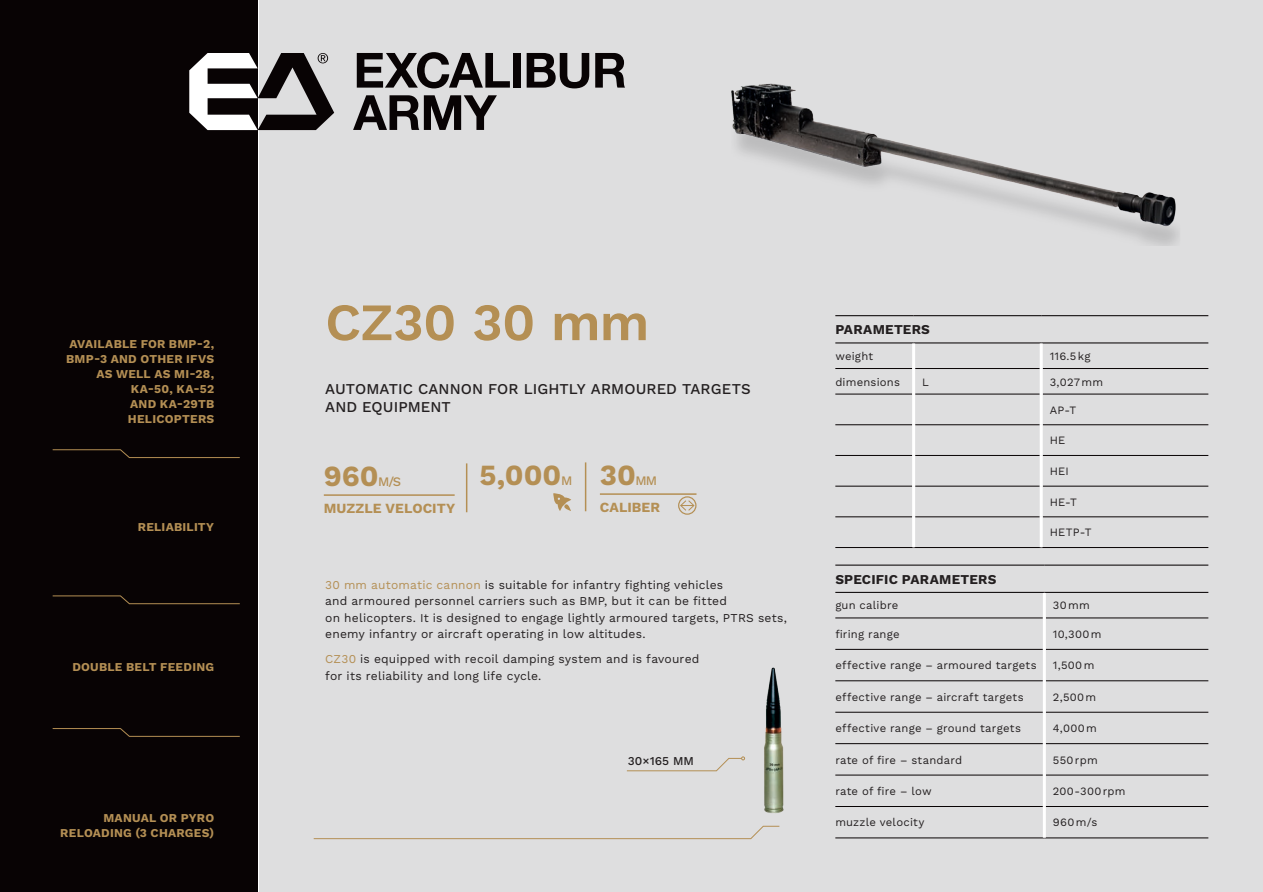
<style>
.page{position:relative;width:1263px;height:892px;background:#fff}
.page>*{position:absolute;margin:0;border:0;box-sizing:border-box;transform-origin:0 0}
.t1{font:600 52.5px "Work Sans";letter-spacing:-.015em;color:#b48f54}
.t2{font:700 29.25px "Work Sans";color:#b48f54}
.t3{font:500 15px/18px "Work Sans";letter-spacing:.005em;color:#231f20}
.t4{font:700 13.95px "Work Sans";letter-spacing:.005em;color:#b48f54}
.t5{font:700 13.5px "Work Sans";letter-spacing:.015em;color:#231f20}
.t6{font:500 13.05px "Work Sans";color:#b48f54}
.t7{font:12px/16.5px "Work Sans";letter-spacing:.015em;color:#231f20}
.t8{font:700 12px/15px "Work Sans";letter-spacing:.02em;color:#b48f54;text-align:right}
.t9{font:500 12px "Work Sans";color:#231f20}
.t10{font:11.25px "Work Sans";letter-spacing:.025em;color:#231f20}
.s1{color:#b48f54}
</style>
<div class="page">
<div style="left:259px;top:0;width:1004px;height:892px;background:#dededf"></div>
<div style="left:0;top:0;width:258px;height:892px;background:#080304"></div>
<svg style="left:313px;top:825px;width:467px;height:14px"></svg>
<svg style="left:1046px;top:617px;width:162px;height:221px"></svg>
<hr style="left:835px;top:565px;width:209px;height:1px;background:#080304">
<hr style="left:1044px;top:565px;width:164px;height:1px;background:#080304">
<hr style="left:835px;top:592px;width:209px;height:1px;background:#080304">
<hr style="left:1044px;top:592px;width:164px;height:1px;background:#080304">
<hr style="left:835px;top:618px;width:208px;height:1px;background:#080304">
<hr style="left:1046px;top:618px;width:162px;height:1px;background:#080304">
<hr style="left:835px;top:649px;width:208px;height:1px;background:#080304">
<hr style="left:1046px;top:649px;width:162px;height:1px;background:#080304">
<hr style="left:835px;top:680px;width:208px;height:1px;background:#080304">
<hr style="left:1046px;top:680px;width:162px;height:1px;background:#080304">
<hr style="left:835px;top:712px;width:208px;height:1px;background:#080304">
<hr style="left:1046px;top:712px;width:162px;height:1px;background:#080304">
<hr style="left:835px;top:743px;width:208px;height:1px;background:#080304">
<hr style="left:1046px;top:743px;width:162px;height:1px;background:#080304">
<hr style="left:835px;top:775px;width:208px;height:1px;background:#080304">
<hr style="left:1046px;top:775px;width:162px;height:1px;background:#080304">
<hr style="left:835px;top:806px;width:208px;height:1px;background:#080304">
<hr style="left:1046px;top:806px;width:162px;height:1px;background:#080304">
<hr style="left:835px;top:838px;width:209px;height:1px;background:#080304">
<hr style="left:1044px;top:838px;width:164px;height:1px;background:#080304">
<hr style="left:1043px;top:593px;width:3px;height:25px;background:#fff">
<hr style="left:1043px;top:618px;width:3px;height:31px;background:#fff">
<hr style="left:1043px;top:649px;width:3px;height:32px;background:#fff">
<hr style="left:1043px;top:681px;width:3px;height:31px;background:#fff">
<hr style="left:1043px;top:712px;width:3px;height:32px;background:#fff">
<hr style="left:1043px;top:744px;width:3px;height:31px;background:#fff">
<hr style="left:1043px;top:775px;width:3px;height:31px;background:#fff">
<hr style="left:1043px;top:806px;width:3px;height:32px;background:#fff">
<svg style="left:915px;top:343px;width:124px;height:174px"></svg>
<hr style="left:835px;top:315px;width:78px;height:1px;background:#080304">
<hr style="left:913px;top:315px;width:128px;height:1px;background:#080304">
<hr style="left:1041px;top:315px;width:167px;height:1px;background:#080304">
<hr style="left:835px;top:342px;width:78px;height:1px;background:#080304">
<hr style="left:913px;top:342px;width:128px;height:1px;background:#080304">
<hr style="left:1041px;top:342px;width:167px;height:1px;background:#080304">
<hr style="left:835px;top:368px;width:77px;height:1px;background:#080304">
<hr style="left:915px;top:368px;width:124px;height:1px;background:#080304">
<hr style="left:1042px;top:368px;width:166px;height:1px;background:#080304">
<hr style="left:835px;top:394px;width:77px;height:1px;background:#080304">
<hr style="left:915px;top:394px;width:124px;height:1px;background:#080304">
<hr style="left:1042px;top:394px;width:166px;height:1px;background:#080304">
<hr style="left:835px;top:424px;width:77px;height:1px;background:#080304">
<hr style="left:915px;top:424px;width:124px;height:1px;background:#080304">
<hr style="left:1042px;top:424px;width:166px;height:1px;background:#080304">
<hr style="left:835px;top:455px;width:77px;height:1px;background:#080304">
<hr style="left:915px;top:455px;width:124px;height:1px;background:#080304">
<hr style="left:1042px;top:455px;width:166px;height:1px;background:#080304">
<hr style="left:835px;top:486px;width:77px;height:1px;background:#080304">
<hr style="left:915px;top:486px;width:124px;height:1px;background:#080304">
<hr style="left:1042px;top:486px;width:166px;height:1px;background:#080304">
<hr style="left:835px;top:517px;width:77px;height:1px;background:#080304">
<hr style="left:915px;top:517px;width:124px;height:1px;background:#080304">
<hr style="left:1042px;top:517px;width:166px;height:1px;background:#080304">
<hr style="left:835px;top:547px;width:78px;height:1px;background:#080304">
<hr style="left:913px;top:547px;width:128px;height:1px;background:#080304">
<hr style="left:1041px;top:547px;width:167px;height:1px;background:#080304">
<hr style="left:912px;top:343px;width:3px;height:25px;background:#fff">
<hr style="left:1039px;top:343px;width:3px;height:25px;background:#fff">
<hr style="left:912px;top:368px;width:3px;height:26px;background:#fff">
<hr style="left:1039px;top:368px;width:3px;height:26px;background:#fff">
<hr style="left:912px;top:394px;width:3px;height:31px;background:#fff">
<hr style="left:1039px;top:394px;width:3px;height:31px;background:#fff">
<hr style="left:912px;top:425px;width:3px;height:30px;background:#fff">
<hr style="left:1039px;top:425px;width:3px;height:30px;background:#fff">
<hr style="left:912px;top:455px;width:3px;height:31px;background:#fff">
<hr style="left:1039px;top:455px;width:3px;height:31px;background:#fff">
<hr style="left:912px;top:486px;width:3px;height:31px;background:#fff">
<hr style="left:1039px;top:486px;width:3px;height:31px;background:#fff">
<hr style="left:912px;top:517px;width:3px;height:30px;background:#fff">
<hr style="left:1039px;top:517px;width:3px;height:30px;background:#fff">
<img style="left:731px;top:83px;width:448px;height:162px">
<svg style="left:52px;top:449px;width:188px;height:9px"></svg>
<svg style="left:52px;top:595px;width:188px;height:9px"></svg>
<svg style="left:52px;top:728px;width:188px;height:9px"></svg>
<hr style="left:466px;top:463px;width:1px;height:49px;background:#b48f54">
<svg style="left:553px;top:493px;width:18px;height:18px"></svg>
<hr style="left:585px;top:462px;width:1px;height:49px;background:#b48f54">
<hr style="left:324px;top:494px;width:131px;height:2px;background:#b48f54">
<hr style="left:600px;top:493px;width:96px;height:2px;background:#b48f54">
<div style="left:678px;top:496px;width:18px;height:19px;border:1px solid #b48f54;border-radius:50%"></div>
<svg style="left:679px;top:500px;width:16px;height:11px"></svg>
<img style="left:764px;top:667px;width:20px;height:146px">
<svg style="left:626px;top:756px;width:119px;height:15px"></svg>
<svg style="left:357px;top:52px;width:153px;height:36px"></svg>
<div style="left:513px;top:53px;width:7px;height:35px;background:#080304"></div>
<svg style="left:527px;top:53px;width:62px;height:35px"></svg>
<svg style="left:595px;top:53px;width:30px;height:35px"></svg>
<svg style="left:353px;top:95px;width:144px;height:35px"></svg>
<svg style="left:189px;top:53px;width:145px;height:77px"></svg>
<p class="t8" style="left:66px;top:337px;width:150px">AVAILABLE FOR BMP-2,<br>BMP-3 AND OTHER IFVS<br>AS WELL AS MI-28,<br>KA-50, KA-52<br>AND KA-29TB<br>HELICOPTERS</p>
<p class="t8" style="left:138px;top:520px;width:78px">RELIABILITY</p>
<p class="t8" style="left:72px;top:660px;width:143px">DOUBLE BELT FEEDING</p>
<p class="t8" style="left:60px;top:810px;width:155px">MANUAL OR PYRO<br>RELOADING (3 CHARGES)</p>
<h1 class="t1" style="left:325px;top:292px;width:326px">CZ30 30 mm</h1>
<p class="t3" style="left:325px;top:380px;width:427px">AUTOMATIC CANNON FOR LIGHTLY ARMOURED TARGETS<br>AND EQUIPMENT</p>
<h2 class="t2" style="left:324px;top:459px;width:56px">960</h2>
<p class="t6" style="left:378px;top:473px;width:24px">M/S</p>
<h2 class="t2" style="left:479px;top:458px;width:83px">5,000</h2>
<p class="t6" style="left:561px;top:472px;width:13px">M</p>
<p class="t4" style="left:324px;top:500px;width:133px">MUZZLE VELOCITY</p>
<h2 class="t2" style="left:600px;top:458px;width:38px">30</h2>
<p class="t6" style="left:635px;top:472px;width:23px">MM</p>
<p class="t4" style="left:600px;top:499px;width:62px">CALIBER</p>
<p class="t7" style="left:325px;top:577px;width:463px"><span class="s1">30 mm automatic cannon</span> is suitable for infantry fighting vehicles<br>and armoured personnel carriers such as BMP, but it can be fitted<br>on helicopters. It is designed to engage lightly armoured targets, PTRS sets, enemy infantry or aircraft operating in low altitudes.</p>
<p class="t7" style="left:325px;top:651px;width:376px"><span class="s1">CZ30</span> is equipped with recoil damping system and is favoured for its reliability and long life cycle.</p>
<p class="t9" style="left:628px;top:753px;width:68px">30×165 MM</p>
<p class="t5" style="left:835px;top:322px;width:96px">PARAMETERS</p>
<p class="t10" style="left:835px;top:350px;width:39px">weight</p>
<p class="t10" style="left:1049px;top:350px;width:43px">116.5kg</p>
<p class="t10" style="left:835px;top:375px;width:66px">dimensions</p>
<p class="t10" style="left:922px;top:375px;width:8px">L</p>
<p class="t10" style="left:1049px;top:375px;width:55px">3,027mm</p>
<p class="t10" style="left:1049px;top:403px;width:28px">AP-T</p>
<p class="t10" style="left:1049px;top:434px;width:17px">HE</p>
<p class="t10" style="left:1049px;top:465px;width:21px">HEI</p>
<p class="t10" style="left:1049px;top:495px;width:29px">HE-T</p>
<p class="t10" style="left:1049px;top:526px;width:43px">HETP-T</p>
<p class="t5" style="left:835px;top:571px;width:163px">SPECIFIC PARAMETERS</p>
<p class="t10" style="left:835px;top:599px;width:64px">gun calibre</p>
<p class="t10" style="left:1053px;top:599px;width:38px">30mm</p>
<p class="t10" style="left:835px;top:627px;width:66px">firing range</p>
<p class="t10" style="left:1053px;top:627px;width:50px">10,300m</p>
<p class="t10" style="left:835px;top:659px;width:203px">effective range – armoured targets</p>
<p class="t10" style="left:1053px;top:659px;width:43px">1,500m</p>
<p class="t10" style="left:835px;top:690px;width:190px">effective range – aircraft targets</p>
<p class="t10" style="left:1053px;top:690px;width:45px">2,500m</p>
<p class="t10" style="left:835px;top:722px;width:187px">effective range – ground targets</p>
<p class="t10" style="left:1053px;top:722px;width:46px">4,000m</p>
<p class="t10" style="left:835px;top:753px;width:128px">rate of fire – standard</p>
<p class="t10" style="left:1053px;top:753px;width:46px">550rpm</p>
<p class="t10" style="left:835px;top:785px;width:98px">rate of fire – low</p>
<p class="t10" style="left:1053px;top:785px;width:74px">200-300rpm</p>
<p class="t10" style="left:835px;top:816px;width:91px">muzzle velocity</p>
<p class="t10" style="left:1053px;top:816px;width:46px">960m/s</p>
</div>
